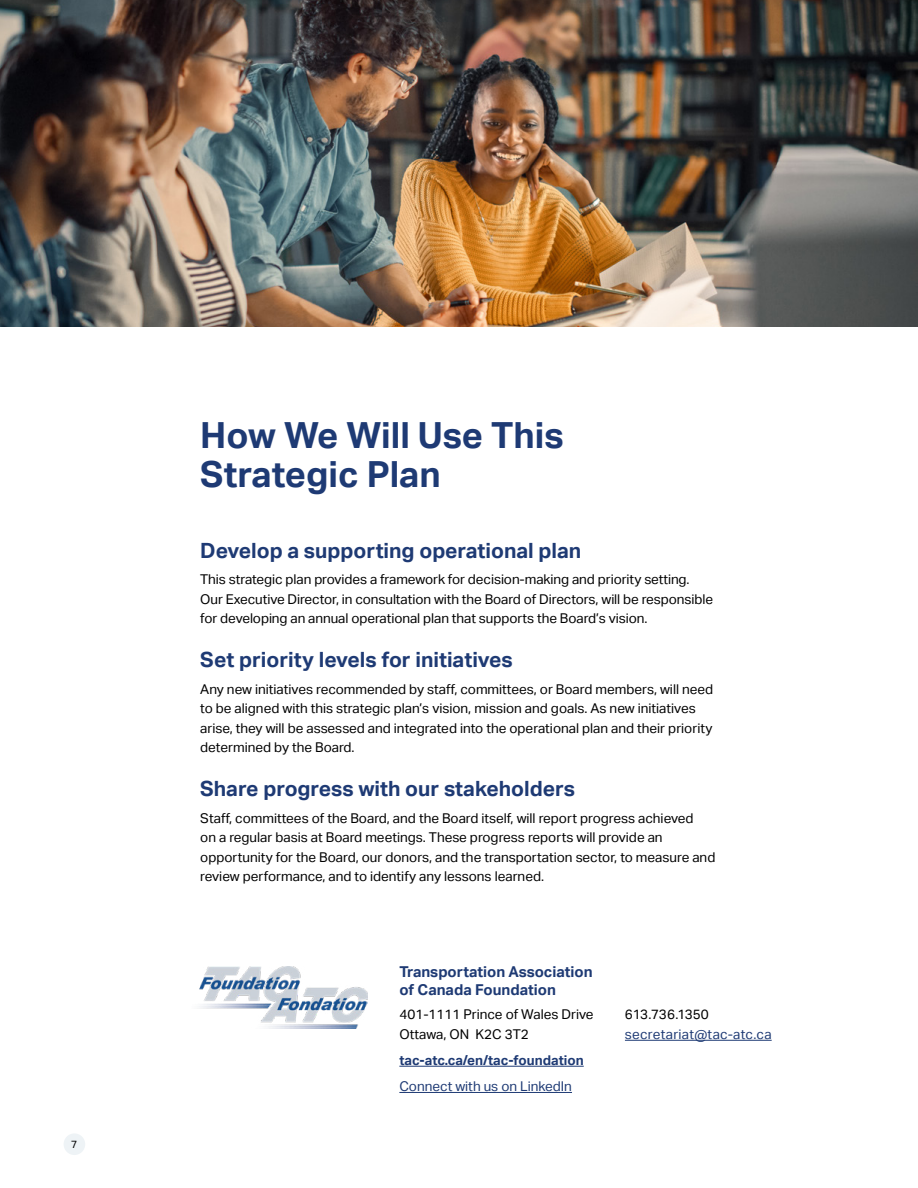
<style>
.page{position:relative;width:918px;height:1188px;background:#fff}
.page>*{position:absolute;margin:0;border:0;box-sizing:border-box;transform-origin:0 0}
.H1-Small{font:700 36px/39px "Aktiv Grotesk";color:#1e3a74}
.H2-Small{font:700 21px "Aktiv Grotesk";color:#1e3a74}
.t1{font:700 15px/18px "Aktiv Grotesk";color:#1e3a74}
.Paragraph_Text{font:13.5px/19.5px "Aktiv Grotesk";color:#000}
.Paragraph_Text-2{font:13.5px/19.5px "Aktiv Grotesk";color:#1e3a74}
.Paragraph_Text-3{font:700 13.5px "Aktiv Grotesk";color:#1e3a74}
.t2{font:10.5px "Aktiv Grotesk";color:#000}
.s1{color:#000}
</style>
<div class="page">
<img style="left:0;top:0;width:918px;height:327px">
<img style="left:199px;top:967px;width:169px;height:61px">
<hr style="left:399px;top:1066px;width:185px;height:1px;background:#1e3a74">
<hr style="left:399px;top:1092px;width:173px;height:1px;background:#1e3a74">
<hr style="left:625px;top:1040px;width:147px;height:1px;background:#1e3a74">
<div style="left:64px;top:1133px;width:21px;height:22px;background:#eef3f6;border-radius:50%"></div>
<p class="t2" style="left:71px;top:1138px;width:8px">7</p>
<h1 class="H1-Small" style="left:200px;top:416px;width:365px">How We Will Use This<br>Strategic Plan</h1>
<h2 class="H2-Small" style="left:200px;top:538px;width:383px">Develop a supporting operational plan</h2>
<p class="Paragraph_Text" style="left:200px;top:570px;width:514px">This strategic plan provides a framework for decision-making and priority setting.<br>Our Executive Director, in consultation with the Board of Directors, will be responsible for developing an annual operational plan that supports the Board’s vision.</p>
<h2 class="H2-Small" style="left:200px;top:648px;width:314px">Set priority levels for initiatives</h2>
<p class="Paragraph_Text" style="left:200px;top:679px;width:514px">Any new initiatives recommended by staff, committees, or Board members, will need to be aligned with this strategic plan’s vision, mission and goals. As new initiatives arise, they will be assessed and integrated into the operational plan and their priority determined by the Board.</p>
<h2 class="H2-Small" style="left:200px;top:777px;width:376px">Share progress with our stakeholders</h2>
<p class="Paragraph_Text" style="left:200px;top:808px;width:517px">Staff, committees of the Board, and the Board itself, will report progress achieved<br>on a regular basis at Board meetings. These progress reports will provide an opportunity for the Board, our donors, and the transportation sector, to measure and review performance, and to identify any lessons learned.</p>
<h3 class="t1" style="left:399px;top:963px;width:195px">Transportation Association of Canada Foundation</h3>
<p class="Paragraph_Text" style="left:399px;top:1005px;width:196px">401-1111 Prince of Wales Drive<br>Ottawa, ON K2C 3T2</p>
<p class="Paragraph_Text-3" style="left:399px;top:1052px;width:186px">tac-atc.ca/en/tac-foundation</p>
<p class="Paragraph_Text-2" style="left:399px;top:1077px;width:174px">Connect with us on LinkedIn</p>
<p class="Paragraph_Text-2" style="left:625px;top:1005px;width:148px"><span class="s1">613.736.1350 </span>secretariat@tac-atc.ca</p>
</div>
